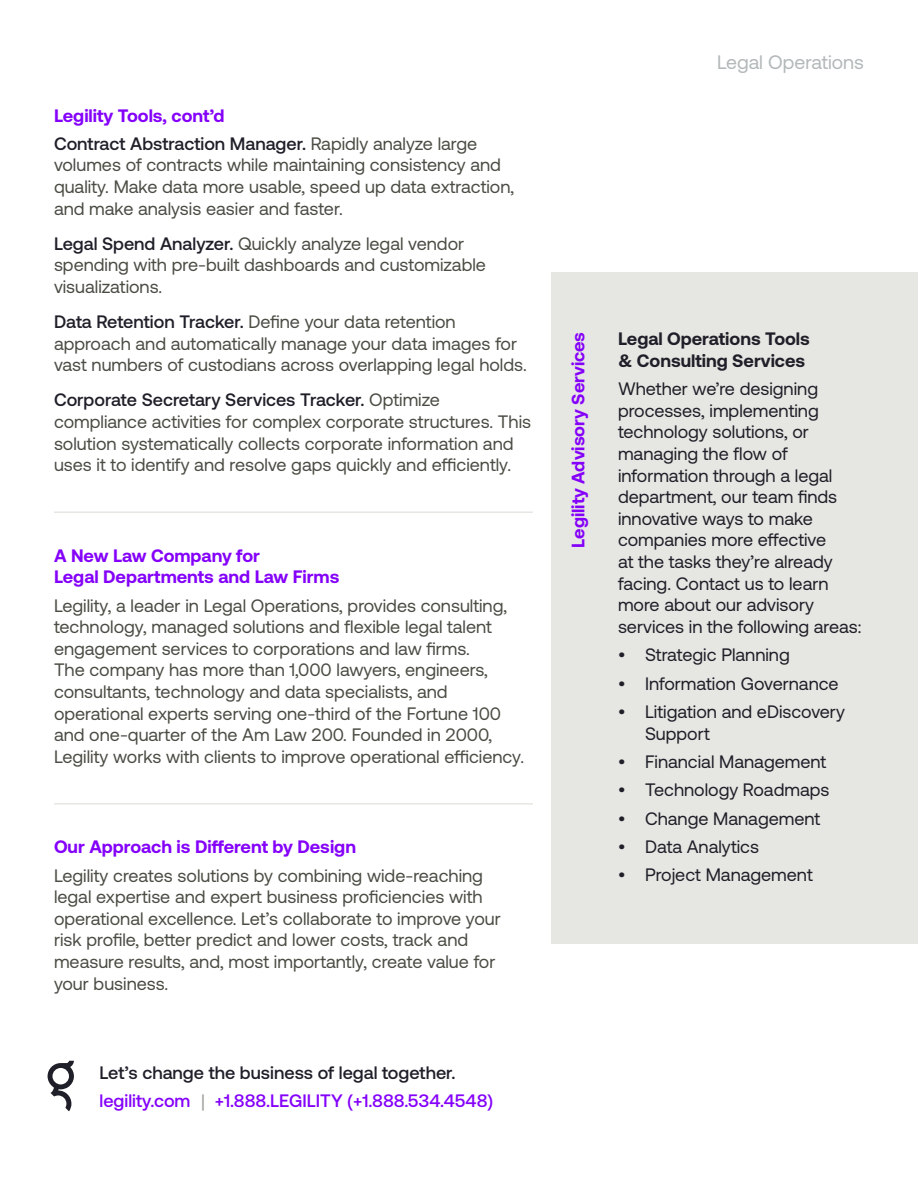
<style>
.page{position:relative;width:918px;height:1188px;background:#fff}
.page>*{position:absolute;margin:0;border:0;box-sizing:border-box;transform-origin:0 0}
.t1{font:19.5px "Aeonik";color:#b3b8b9}
.t2{font:18px/21.6px "Aeonik";color:#4c4c45}
.t3{font:18px/21.6px "Aeonik";color:#1f1f29}
.t4{font:700 18px/21.6px "Aeonik";color:#8400fa}
.t5{font:500 18px/28.3px "Aeonik";color:#8400fa}
.t6{font:500 18px/28.3px "Aeonik";color:#1f1f29}
.t7{font:700 18px/21.6px "Aeonik";color:#1f1f29}
.s1{font-weight:700;color:#8400fa}
.s2{font-weight:400;color:#4c4c45}
.s3{font-weight:500;color:#1f1f29}
.s4{color:#1f1f29}
.s5{font-weight:400;color:#9f9f9b}
</style>
<div class="page">
<svg style="left:48px;top:1061px;width:26px;height:50px"></svg>
<hr style="left:54px;top:512px;width:479px;height:1px;background:#e6e6e2">
<hr style="left:54px;top:803px;width:479px;height:2px;background:#e6e6e2">
<div style="left:551px;top:272px;width:367px;height:671px;background:#e6e6e2"></div>
<p class="t6" style="left:54px;top:101px;width:425px"><span class="s1">Legility Tools, cont’d<br></span>Contract Abstraction Manager. <span class="s2">Rapidly analyze large</span></p>
<p class="t2" style="left:54px;top:154px;width:462px">volumes of contracts while maintaining consistency and quality. Make data more usable, speed up data extraction, and make analysis easier and faster.</p>
<p class="t2" style="left:54px;top:233px;width:433px"><span class="s3">Legal Spend Analyzer.</span> Quickly analyze legal vendor spending with pre-built dashboards and customizable visualizations.</p>
<p class="t2" style="left:54px;top:311px;width:474px"><span class="s3">Data Retention Tracker.</span> Define your data retention approach and automatically manage your data images for vast numbers of custodians across overlapping legal holds.</p>
<p class="t2" style="left:54px;top:389px;width:479px"><span class="s3">Corporate Secretary Services Tracker.</span> Optimize compliance activities for complex corporate structures. This solution systematically collects corporate information and uses it to identify and resolve gaps quickly and efficiently.</p>
<p class="t4" style="left:54px;top:544px;width:287px">A New Law Company for<br>Legal Departments and Law Firms</p>
<p class="t2" style="left:54px;top:594px;width:472px">Legility, a leader in Legal Operations, provides consulting, technology, managed solutions and flexible legal talent engagement services to corporations and law firms.<br>The company has more than 1,000 lawyers, engineers, consultants, technology and data specialists, and operational experts serving one-third of the Fortune 100 and one-quarter of the Am Law 200. Founded in 2000, Legility works with clients to improve operational efficiency.</p>
<p class="t4" style="left:54px;top:836px;width:303px">Our Approach is Different by Design</p>
<p class="t2" style="left:54px;top:864px;width:448px">Legility creates solutions by combining wide-reaching legal expertise and expert business proficiencies with operational excellence. Let’s collaborate to improve your risk profile, better predict and lower costs, track and measure results, and, most importantly, create value for your business.</p>
<p class="t5" style="left:100px;top:1058px;width:395px"><span class="s4">Let’s change the business of legal together. </span>legility.com <span class="s5">|</span> +1.888.LEGILITY (+1.888.534.4548)</p>
<p class="t1" style="left:717px;top:51px;width:148px">Legal Operations</p>
<p class="t4" style="left:567px;top:548px;width:217px;rotate:-90deg">Legility Advisory Services</p>
<p class="t7" style="left:618px;top:328px;width:193px">Legal Operations Tools &amp; Consulting Services</p>
<p class="t3" style="left:618px;top:378px;width:245px">Whether we’re designing processes, implementing technology solutions, or managing the flow of information through a legal department, our team finds innovative ways to make companies more effective<br>at the tasks they’re already facing. Contact us to learn more about our advisory services in the following areas:</p>
<p class="t3" style="left:618px;top:644px;width:173px">• Strategic Planning</p>
<p class="t3" style="left:618px;top:672px;width:222px">• Information Governance</p>
<p class="t3" style="left:645px;top:701px;width:201px;text-indent:-27px">• Litigation and eDiscovery<br>Support</p>
<p class="t3" style="left:618px;top:751px;width:210px">• Financial Management</p>
<p class="t3" style="left:618px;top:779px;width:213px">• Technology Roadmaps</p>
<p class="t3" style="left:618px;top:807px;width:204px">• Change Management</p>
<p class="t3" style="left:618px;top:836px;width:143px">• Data Analytics</p>
<p class="t3" style="left:618px;top:864px;width:196px">• Project Management</p>
</div>
